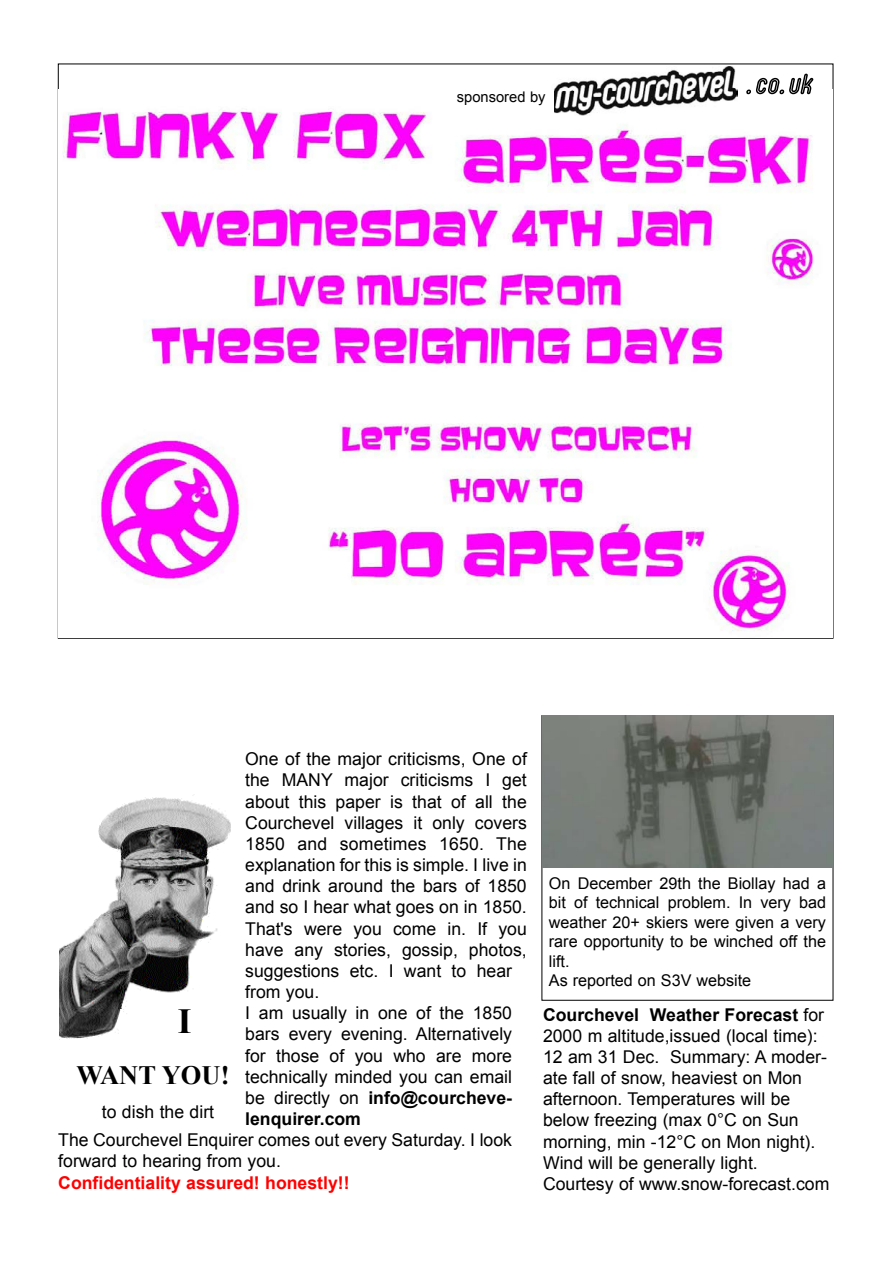
<style>
.page{position:relative;width:893px;height:1263px;background:#fff}
.page>*{position:absolute;margin:0;border:0;box-sizing:border-box;transform-origin:0 0}
.t1{font:700 35.25px "Times New Roman";color:#000}
.t2{font:700 26.4px "Times New Roman";color:#000}
.t3{font:17.7px/21.1px "Arial";color:#000}
.t4{font:700 17.7px "Arial";color:#f00}
.t5{font:16.2px/19.4px "Arial";color:#000}
.t6{font:14.7px "Arial";color:#000}
.s1{font-weight:700}
</style>
<div class="page">
<img style="left:60px;top:797px;width:171px;height:242px">
<div style="left:158px;top:1007px;width:53px;height:40px;background:#fff"></div>
<img style="left:63px;top:109px;width:751px;height:522px">
<div style="left:551px;top:67px;width:278px;height:48px;background:#fff"></div>
<img style="left:554px;top:67px;width:184px;height:48px">
<svg style="left:746px;top:73px;width:68px;height:22px"></svg>
<div style="left:455px;top:90px;width:98px;height:22px;background:#fff"></div>
<div style="left:541px;top:715px;width:292px;height:286px;border:1px solid #000"></div>
<img style="left:542px;top:716px;width:290px;height:151px">
<p class="t6" style="left:457px;top:87px;width:90px">sponsored by</p>
<p class="t3" style="left:245px;top:749px;width:283px">One of the major criticisms, One of the MANY major criticisms I get about this paper is that of all the<br>Courchevel villages it only covers<br>1850 and sometimes 1650. The explanation for this is simple. I live in and drink around the bars of 1850 and so I hear what goes on in 1850.<br>That's were you come in. If you have any stories, gossip, photos, suggestions etc. I want to hear from you.<br>I am usually in one of the 1850 bars every evening. Alternatively for those of you who are more technically minded you can email be directly on <span class="s1">info@courcheve&shy;lenquirer.com</span></p>
<p class="t3" style="left:58px;top:1130px;width:455px">The Courchevel Enquirer comes out every Saturday. I look forward to hearing from you.</p>
<p class="t4" style="left:58px;top:1171px;width:293px">Confidentiality assured! honestly!!</p>
<h1 class="t1" style="left:178px;top:997px;width:15px">I</h1>
<h2 class="t2" style="left:77px;top:1057px;width:154px">WANT YOU!</h2>
<p class="t3" style="left:102px;top:1102px;width:114px">to dish the dirt</p>
<p class="t5" style="left:549px;top:874px;width:278px">On December 29th the Biollay had a bit of technical problem. In very bad weather 20+ skiers were given a very rare opportunity to be winched off the lift.<br>As reported on S3V website</p>
<p class="t3" style="left:543px;top:1004px;width:288px"><span class="s1">Courchevel Weather Forecast</span> for<br>2000 m altitude,issued (local time):<br>12 am 31 Dec. Summary: A moder&shy;ate fall of snow, heaviest on Mon afternoon. Temperatures will be below freezing (max 0°C on Sun morning, min -12°C on Mon night).<br>Wind will be generally light.<br>Courtesy of www.snow-forecast.com</p>
</div>
